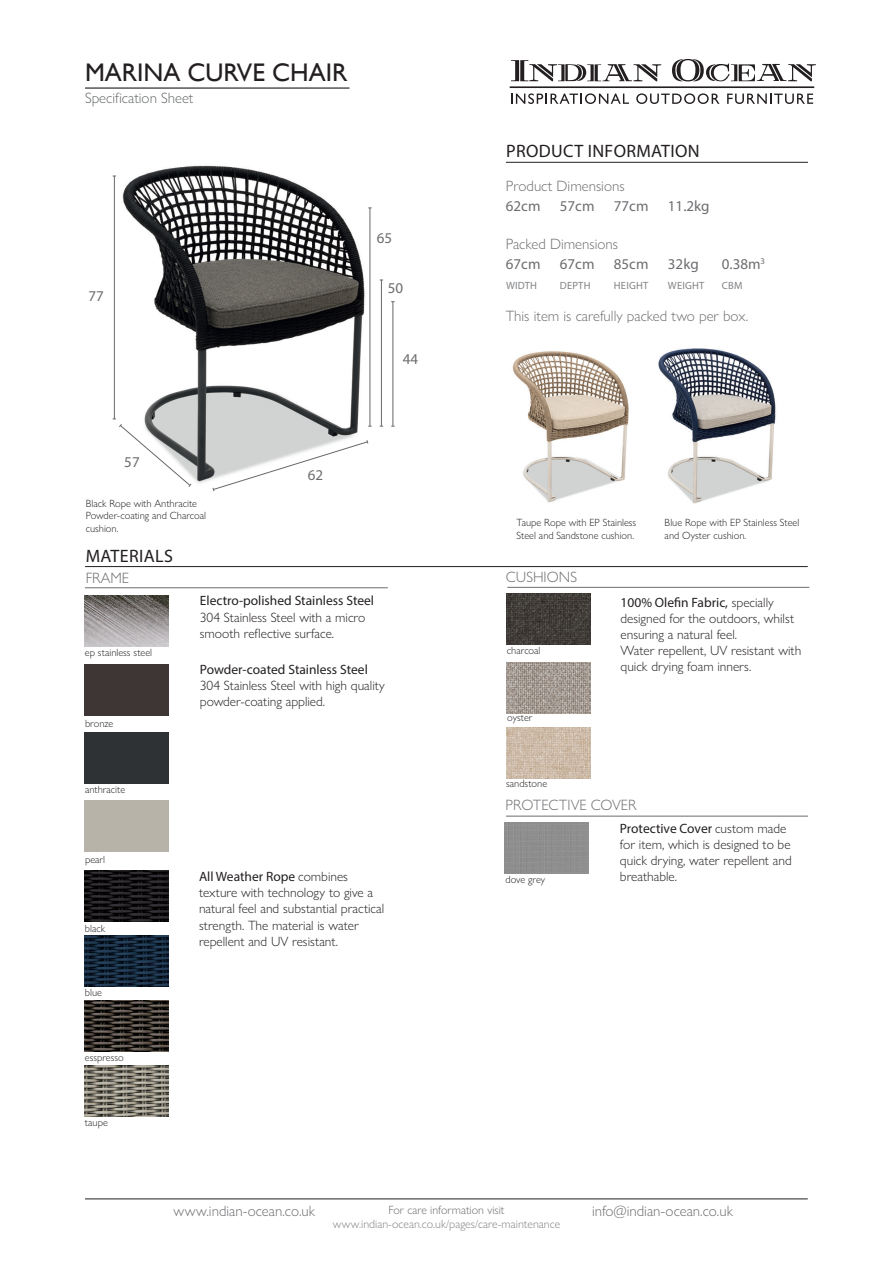
<style>
.page{position:relative;width:893px;height:1263px;background:#fff}
.page>*{position:absolute;margin:0;border:0;box-sizing:border-box;transform-origin:0 0}
.t1{font:25.5px "Gill Sans";color:#231f20}
.t2{font:18px "Myriad Pro";letter-spacing:.02em;color:#231f20}
.t3{font:300 15px "Gill Sans Nova";color:#6c6d70}
.t4{font:15px "Myriad Pro";color:#6c6d70}
.t5{font:300 15px "Gill Sans Nova";color:#666969}
.t6{font:300 13.5px/16.2px "Gill Sans Nova";color:#231f20}
.t7{font:13.5px "Myriad Pro";color:#231f20}
.t8{font:300 12px "Gill Sans Nova";color:#808285}
.t9{font:300 12px "Gill Sans Nova";color:#6c6d70}
.t10{font:300 10.5px/12.6px "Gill Sans Nova";color:#231f20}
.t11{font:10.5px "Myriad Pro";letter-spacing:.02em;color:#808285}
.s1{font-family:"Myriad Pro";font-weight:400}
</style>
<div class="page">
<svg style="left:510px;top:60px;width:151px;height:22px"></svg>
<svg style="left:672px;top:59px;width:144px;height:23px"></svg>
<svg style="left:511px;top:93px;width:118px;height:11px"></svg>
<svg style="left:636px;top:93px;width:84px;height:11px"></svg>
<svg style="left:727px;top:94px;width:86px;height:10px"></svg>
<hr style="left:510px;top:86px;width:304px;height:2px;background:#231f20">
<hr style="left:85px;top:88px;width:264px;height:1px;background:#000">
<hr style="left:506px;top:162px;width:302px;height:1px;background:#231f20">
<img style="left:112px;top:165px;width:283px;height:318px">
<svg style="left:212px;top:439px;width:157px;height:53px"></svg>
<hr style="left:114px;top:176px;width:1px;height:243px;background:#666969">
<svg style="left:113px;top:418px;width:79px;height:69px"></svg>
<hr style="left:370px;top:208px;width:1px;height:218px;background:#666969">
<hr style="left:381px;top:280px;width:1px;height:146px;background:#666969">
<hr style="left:392px;top:302px;width:1px;height:124px;background:#666969">
<img style="left:512px;top:351px;width:117px;height:152px">
<img style="left:658px;top:348px;width:118px;height:156px">
<hr style="left:85px;top:1199px;width:723px;height:1px;background:#231f20">
<img style="left:85px;top:595px;width:84px;height:51px">
<div style="left:85px;top:732px;width:84px;height:51px;background:#2e3235"></div>
<img style="left:85px;top:935px;width:84px;height:51px">
<img style="left:85px;top:871px;width:84px;height:51px">
<img style="left:85px;top:1065px;width:84px;height:51px">
<hr style="left:85px;top:566px;width:723px;height:1px;background:#231f20">
<hr style="left:85px;top:587px;width:303px;height:1px;background:#6c6d70">
<img style="left:85px;top:1000px;width:84px;height:51px">
<hr style="left:507px;top:587px;width:302px;height:1px;background:#6c6d70">
<div style="left:85px;top:665px;width:84px;height:51px;background:#3d3635"></div>
<img style="left:507px;top:594px;width:84px;height:50px">
<img style="left:507px;top:663px;width:84px;height:50px">
<img style="left:506px;top:727px;width:84px;height:51px">
<div style="left:505px;top:822px;width:84px;height:52px;background:#8e8e8e"></div>
<hr style="left:506px;top:816px;width:302px;height:1px;background:#6c6d70">
<p class="t1" style="left:85px;top:58px;width:264px">MARINA CURVE CHAIR</p>
<p class="t5" style="left:85px;top:89px;width:110px">Specification Sheet</p>
<p class="t4" style="left:88px;top:287px;width:17px">77</p>
<p class="t4" style="left:124px;top:452px;width:17px">57</p>
<p class="t10" style="left:86px;top:497px;width:122px">Black Rope with Anthracite<br>Powder-coating and Charcoal cushion.</p>
<p class="t2" style="left:86px;top:545px;width:88px">MATERIALS</p>
<p class="t3" style="left:86px;top:568px;width:45px">FRAME</p>
<p class="t4" style="left:308px;top:466px;width:17px">62</p>
<p class="t4" style="left:377px;top:228px;width:17px">65</p>
<p class="t4" style="left:388px;top:278px;width:17px">50</p>
<p class="t4" style="left:403px;top:350px;width:17px">44</p>
<p class="t10" style="left:85px;top:646px;width:69px">ep stainless steel</p>
<p class="t10" style="left:85px;top:717px;width:30px">bronze</p>
<p class="t10" style="left:85px;top:783px;width:42px">anthracite</p>
<p class="t10" style="left:85px;top:853px;width:22px">pearl</p>
<p class="t10" style="left:85px;top:921px;width:22px">black</p>
<p class="t10" style="left:85px;top:986px;width:19px">blue</p>
<p class="t10" style="left:85px;top:1051px;width:40px">esspresso</p>
<p class="t10" style="left:85px;top:1116px;width:25px">taupe</p>
<p class="t7" style="left:200px;top:592px;width:176px">Electro-polished Stainless Steel</p>
<p class="t6" style="left:200px;top:609px;width:167px">304 Stainless Steel with a micro smooth reflective surface.</p>
<p class="t7" style="left:200px;top:661px;width:169px">Powder-coated Stainless Steel</p>
<p class="t6" style="left:200px;top:677px;width:186px">304 Stainless Steel with high quality powder-coating applied.</p>
<p class="t6" style="left:199px;top:868px;width:187px"><span class="s1">All Weather Rope</span> combines texture with technology to give a natural feel and substantial practical strength. The material is water repellent and UV resistant.</p>
<p class="t2" style="left:506px;top:140px;width:195px">PRODUCT INFORMATION</p>
<p class="t3" style="left:506px;top:177px;width:120px">Product Dimensions</p>
<p class="t4" style="left:506px;top:196px;width:36px">62cm</p>
<p class="t4" style="left:560px;top:196px;width:36px">57cm</p>
<p class="t4" style="left:614px;top:196px;width:36px">77cm</p>
<p class="t4" style="left:668px;top:196px;width:43px">11.2kg</p>
<p class="t3" style="left:506px;top:235px;width:114px">Packed Dimensions</p>
<p class="t4" style="left:506px;top:255px;width:36px">67cm</p>
<p class="t4" style="left:560px;top:255px;width:36px">67cm</p>
<p class="t4" style="left:614px;top:255px;width:36px">85cm</p>
<p class="t4" style="left:668px;top:255px;width:32px">32kg</p>
<p class="t4" style="left:722px;top:255px;width:45px">0.38m<sup>3</sup></p>
<p class="t11" style="left:506px;top:279px;width:33px">WIDTH</p>
<p class="t11" style="left:560px;top:279px;width:32px">DEPTH</p>
<p class="t11" style="left:614px;top:279px;width:36px">HEIGHT</p>
<p class="t11" style="left:668px;top:279px;width:38px">WEIGHT</p>
<p class="t11" style="left:722px;top:279px;width:22px">CBM</p>
<p class="t3" style="left:506px;top:307px;width:244px">This item is carefully packed two per box.</p>
<p class="t10" style="left:517px;top:516px;width:121px">Taupe Rope with EP Stainless<br>Steel and Sandstone cushion.</p>
<p class="t10" style="left:665px;top:516px;width:136px">Blue Rope with EP Stainless Steel and Oyster cushion.</p>
<p class="t3" style="left:506px;top:567px;width:73px">CUSHIONS</p>
<p class="t10" style="left:507px;top:644px;width:35px">charcoal</p>
<p class="t10" style="left:507px;top:711px;width:27px">oyster</p>
<p class="t10" style="left:506px;top:777px;width:42px">sandstone</p>
<p class="t6" style="left:620px;top:594px;width:175px"><span class="s1">100% Olefin Fabric,</span> specially designed for the outdoors, whilst ensuring a natural feel.</p>
<p class="t6" style="left:620px;top:642px;width:182px">Water repellent, UV resistant with quick drying foam inners.</p>
<p class="t3" style="left:506px;top:796px;width:133px">PROTECTIVE COVER</p>
<p class="t6" style="left:620px;top:820px;width:173px"><span class="s1">Protective Cover</span> custom made for item, which is designed to be quick drying, water repellent and</p>
<p class="t10" style="left:506px;top:873px;width:41px">dove grey</p>
<p class="t6" style="left:620px;top:868px;width:58px">breathable.</p>
<p class="t3" style="left:173px;top:1201px;width:143px">www.indian-ocean.co.uk</p>
<p class="t3" style="left:592px;top:1201px;width:142px">info@indian-ocean.co.uk</p>
<p class="t9" style="left:388px;top:1202px;width:118px">For care information visit</p>
<p class="t8" style="left:333px;top:1217px;width:229px">www.indian-ocean.co.uk/pages/care-maintenance</p>
</div>
